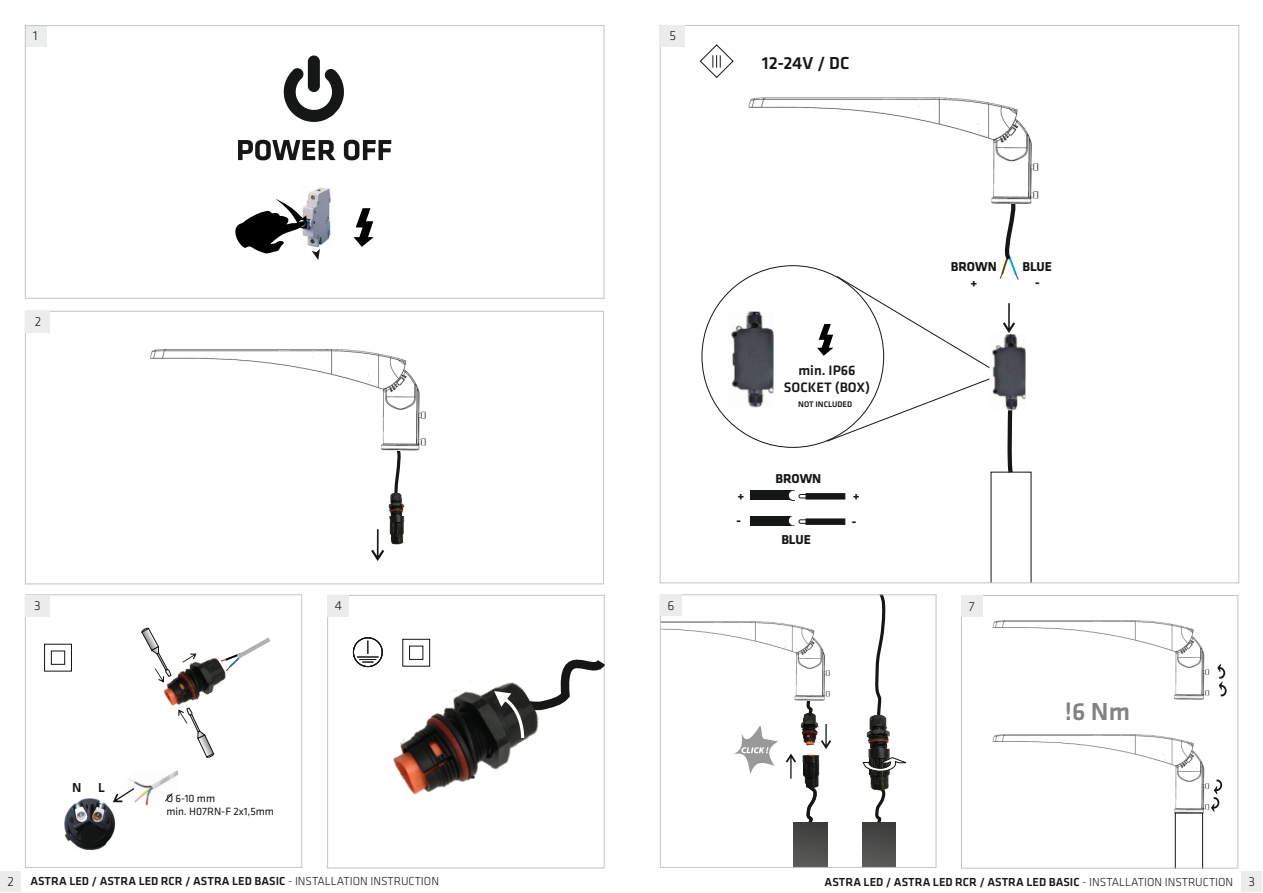
<style>
.page{position:relative;width:1263px;height:893px;background:#fff}
.page>*{position:absolute;margin:0;border:0;box-sizing:border-box;transform-origin:0 0}
.t1{font:500 25.5px "Klavika Basic";color:#818281}
.t2{font:500 18px "Klavika Basic";color:#151616}
.t3{font:500 14.25px/17.1px "Klavika Basic";color:#151616;text-align:center}
.t4{font:300 13.5px "Klavika Basic";color:#151616}
.t5{font:500 13.5px "Klavika Basic";color:#151616}
.t6{font:700 13.35px/16px "Klavika Basic";color:#151616;text-align:center}
.t7{font:500 12px "Klavika Basic";color:#151616}
.t8{font:10.95px/13.5px "Klavika Basic";color:#151616}
.t9{font:500 8.4px "Klavika Basic";color:#151616}
.s1{font-weight:300;font-size:13.5px}
.s2{font-weight:300}
</style>
<div class="page">
<img style="left:799px;top:718px;width:21px;height:69px">
<svg style="left:786px;top:754px;width:10px;height:25px"></svg>
<svg style="left:734px;top:725px;width:44px;height:49px"></svg>
<svg style="left:821px;top:724px;width:10px;height:25px"></svg>
<svg style="left:803px;top:700px;width:15px;height:18px"></svg>
<svg style="left:803px;top:783px;width:15px;height:39px"></svg>
<svg style="left:875px;top:790px;width:11px;height:32px"></svg>
<div style="left:793px;top:822px;width:34px;height:45px;background:linear-gradient(to bottom,#3c3c3b,#5b5b5a)"></div>
<div style="left:862px;top:822px;width:34px;height:45px;background:linear-gradient(to bottom,#3c3c3b,#5b5b5a)"></div>
<svg style="left:873px;top:597px;width:13px;height:119px"></svg>
<img style="left:662px;top:621px;width:168px;height:79px">
<div style="left:660px;top:595px;width:276px;height:273px;border:1px solid #c4c4c5"></div>
<img style="left:992px;top:620px;width:218px;height:79px">
<img style="left:992px;top:734px;width:218px;height:79px">
<div style="left:1242px;top:872px;width:20px;height:20px;background:#ececec"></div>
<div style="left:327px;top:595px;width:277px;height:273px;border:1px solid #c4c4c5"></div>
<div style="left:328px;top:595px;width:21px;height:22px;background:#ececec"></div>
<div style="left:660px;top:595px;width:22px;height:21px;background:#ececec"></div>
<div style="left:25px;top:595px;width:277px;height:273px;border:1px solid #c4c4c5"></div>
<div style="left:26px;top:595px;width:24px;height:21px;background:#ececec"></div>
<img style="left:64px;top:798px;width:52px;height:52px">
<img style="left:129px;top:770px;width:49px;height:36px">
<svg style="left:164px;top:792px;width:9px;height:10px"></svg>
<svg style="left:113px;top:788px;width:21px;height:14px"></svg>
<svg style="left:141px;top:628px;width:18px;height:20px"></svg>
<svg style="left:185px;top:722px;width:29px;height:36px"></svg>
<svg style="left:233px;top:637px;width:37px;height:28px"></svg>
<div style="left:44px;top:644px;width:28px;height:27px;border:1px solid #151616"></div>
<div style="left:51px;top:651px;width:14px;height:14px;border:1px solid #151616"></div>
<div style="left:81px;top:825px;width:17px;height:23px;background:#131615;border:1px solid #151616;border-radius:50%"></div>
<div style="left:25px;top:311px;width:579px;height:273px;border:1px solid #c4c4c5"></div>
<svg style="left:392px;top:450px;width:10px;height:43px"></svg>
<div style="left:26px;top:311px;width:24px;height:22px;background:#ececec"></div>
<svg style="left:1175px;top:813px;width:28px;height:53px"></svg>
<div style="left:961px;top:595px;width:277px;height:273px;border:1px solid #c4c4c5"></div>
<div style="left:962px;top:596px;width:21px;height:21px;background:#ececec"></div>
<svg style="left:1217px;top:663px;width:9px;height:33px"></svg>
<img style="left:308px;top:187px;width:23px;height:55px">
<svg style="left:235px;top:199px;width:90px;height:61px"></svg>
<svg style="left:354px;top:208px;width:20px;height:39px"></svg>
<svg style="left:1211px;top:779px;width:11px;height:33px"></svg>
<img style="left:388px;top:493px;width:17px;height:52px">
<svg style="left:371px;top:529px;width:13px;height:32px"></svg>
<img style="left:150px;top:648px;width:83px;height:74px">
<img style="left:866px;top:716px;width:24px;height:74px">
<svg style="left:862px;top:757px;width:45px;height:15px"></svg>
<img style="left:361px;top:659px;width:167px;height:136px">
<svg style="left:493px;top:641px;width:112px;height:97px"></svg>
<div style="left:1px;top:872px;width:20px;height:20px;background:#ececec"></div>
<div style="left:25px;top:26px;width:22px;height:21px;background:#eceded"></div>
<div style="left:25px;top:25px;width:579px;height:273px;border:1px solid #c4c4c5"></div>
<svg style="left:238px;top:140px;width:98px;height:20px"></svg>
<svg style="left:344px;top:140px;width:47px;height:20px"></svg>
<svg style="left:284px;top:68px;width:60px;height:54px"></svg>
<div style="left:308px;top:56px;width:12px;height:36px;background:#151616;border-radius:6px"></div>
<img style="left:150px;top:349px;width:276px;height:101px">
<div style="left:660px;top:25px;width:25px;height:21px;background:#ececec"></div>
<img style="left:748px;top:97px;width:291px;height:106px">
<div style="left:798px;top:494px;width:10px;height:4px;border:1px solid #151616;border-radius:2px"></div>
<div style="left:750px;top:491px;width:44px;height:9px;background:#151616"></div>
<svg style="left:788px;top:491px;width:6px;height:9px"></svg>
<div style="left:798px;top:519px;width:10px;height:5px;border:1px solid #151616;border-radius:2px"></div>
<div style="left:750px;top:516px;width:44px;height:9px;background:#151616"></div>
<svg style="left:788px;top:516px;width:6px;height:9px"></svg>
<svg style="left:805px;top:196px;width:226px;height:387px"></svg>
<img style="left:989px;top:334px;width:37px;height:76px">
<img style="left:731px;top:311px;width:43px;height:97px">
<svg style="left:357px;top:641px;width:22px;height:22px"></svg>
<div style="left:353px;top:637px;width:30px;height:30px;border:1px solid #151616;border-radius:50%"></div>
<div style="left:402px;top:639px;width:28px;height:28px;border:1px solid #151616"></div>
<div style="left:409px;top:646px;width:14px;height:14px;border:1px solid #151616"></div>
<svg style="left:699px;top:44px;width:35px;height:34px"></svg>
<p class="t4" style="left:33px;top:30px;width:6px">1</p>
<p class="t4" style="left:670px;top:30px;width:8px">5</p>
<h2 class="t2" style="left:762px;top:55px;width:89px">12-24V / DC</h2>
<p class="t4" style="left:35px;top:316px;width:8px">2</p>
<p class="t4" style="left:34px;top:600px;width:8px">3</p>
<p class="t4" style="left:335px;top:600px;width:9px">4</p>
<p class="t4" style="left:667px;top:600px;width:8px">6</p>
<p class="t3" style="left:784px;top:363px;width:88px">min. IP66<br>SOCKET (BOX)</p>
<p class="t9" style="left:798px;top:401px;width:55px">NOT INCLUDED</p>
<p class="t6" style="left:775px;top:471px;width:47px">BROWN</p>
<p class="t6" style="left:737px;top:488px;width:8px">+</p>
<p class="t6" style="left:853px;top:489px;width:8px">+</p>
<p class="t6" style="left:736px;top:514px;width:6px">-</p>
<p class="t6" style="left:852px;top:515px;width:6px">-</p>
<p class="t6" style="left:781px;top:532px;width:31px">BLUE</p>
<p class="t6" style="left:951px;top:260px;width:47px">BROWN +</p>
<p class="t6" style="left:1022px;top:260px;width:31px">BLUE -</p>
<p class="t4" style="left:969px;top:600px;width:7px">7</p>
<h1 class="t1" style="left:1065px;top:701px;width:67px">!6 Nm</h1>
<p class="t5" style="left:72px;top:782px;width:34px">N L</p>
<p class="t8" style="left:166px;top:792px;width:109px">O 6-10 mm<br>min. H07RN-F 2x1,5mm</p>
<p class="t7" style="left:8px;top:876px;width:433px"><span class="s1">2</span> ASTRA LED / ASTRA LED RCR / ASTRA LED BASIC <span class="s2">- INSTALLATION INSTRUCTION</span></p>
<p class="t7" style="left:825px;top:877px;width:410px">ASTRA LED / ASTRA LED RCR / ASTRA LED BASIC <span class="s2">- INSTALLATION INSTRUCTION</span></p>
<p class="t4" style="left:1248px;top:876px;width:8px">3</p>
</div>
